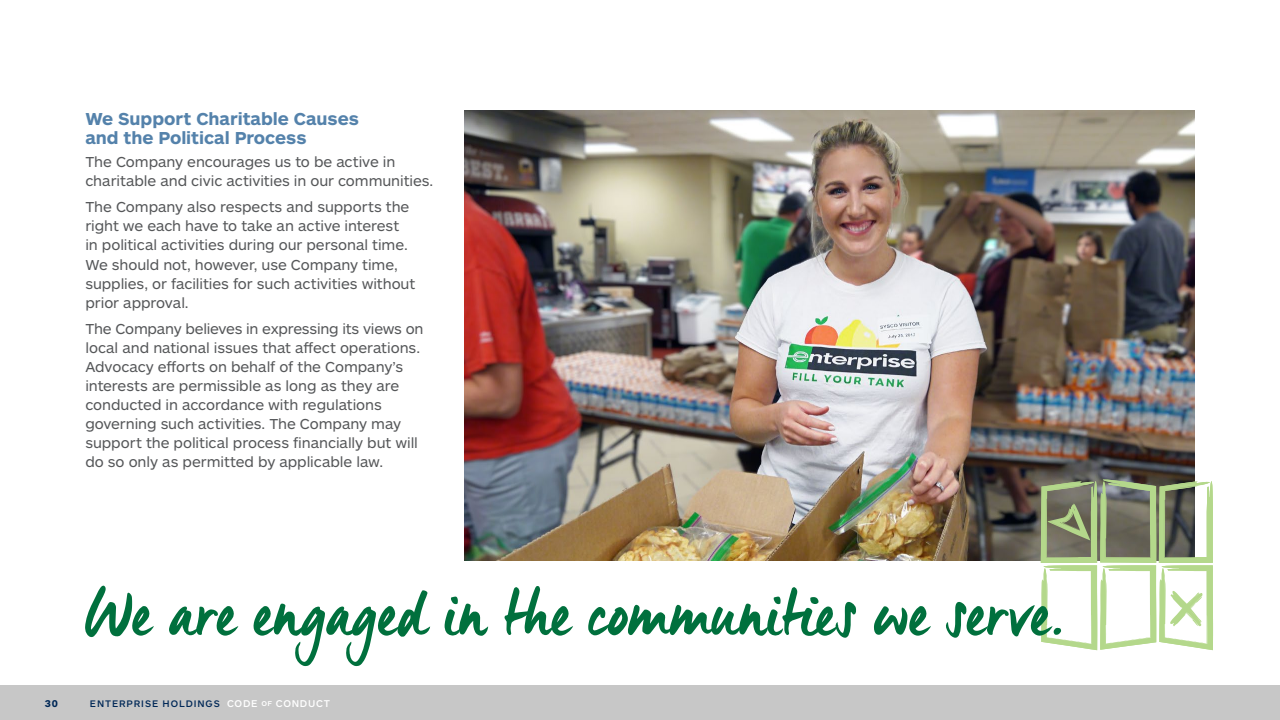
<style>
.page{position:relative;width:1280px;height:720px;background:#fff}
.page>*{position:absolute;margin:0;border:0;box-sizing:border-box;transform-origin:0 0}
.t1{font:67px "Manus Smooth";letter-spacing:.01em;color:#00703d}
.t2{font:700 18px/19px "ARS Maquette Pro";letter-spacing:-.005em;color:#5482ab}
.t3{font:15px/19px "ARS Maquette Pro";letter-spacing:-.005em;color:#555759}
.t4{font:700 10.2px "ARS Maquette Pro";color:#002857}
.t5{font:500 9.9px "ARS Maquette Pro";letter-spacing:.095em;color:#002857}
.s1{font-size:10.2px;color:#fff}
.s2{font-size:8.8px;color:#fff}
</style>
<div class="page">
<img style="left:464px;top:110px;width:730px;height:450px">
<svg style="left:1036px;top:474px;width:177px;height:176px"></svg>
<div style="left:0;top:686px;width:1280px;height:34px;background:#c7c7c7"></div>
<p class="t2" style="left:85px;top:108px;width:275px">We Support Charitable Causes and the Political Process</p>
<p class="t3" style="left:85px;top:152px;width:349px">The Company encourages us to be active in charitable and civic activities in our communities.</p>
<p class="t3" style="left:85px;top:197px;width:332px">The Company also respects and supports the right we each have to take an active interest in political activities during our personal time.<br>We should not, however, use Company time, supplies, or facilities for such activities without prior approval.</p>
<p class="t3" style="left:85px;top:318px;width:340px">The Company believes in expressing its views on local and national issues that affect operations.<br>Advocacy efforts on behalf of the Company’s interests are permissible as long as they are conducted in accordance with regulations governing such activities. The Company may support the political process financially but will do so only as permitted by applicable law.</p>
<h1 class="t1" style="left:85px;top:572px;width:978px">We are engaged in the communities we serve.</h1>
<p class="t4" style="left:45px;top:697px;width:15px">30</p>
<p class="t5" style="left:90px;top:697px;width:242px">ENTERPRISE HOLDINGS <span class="s1">CODE</span> <span class="s2">of</span> <span class="s1">CONDUCT</span></p>
</div>
